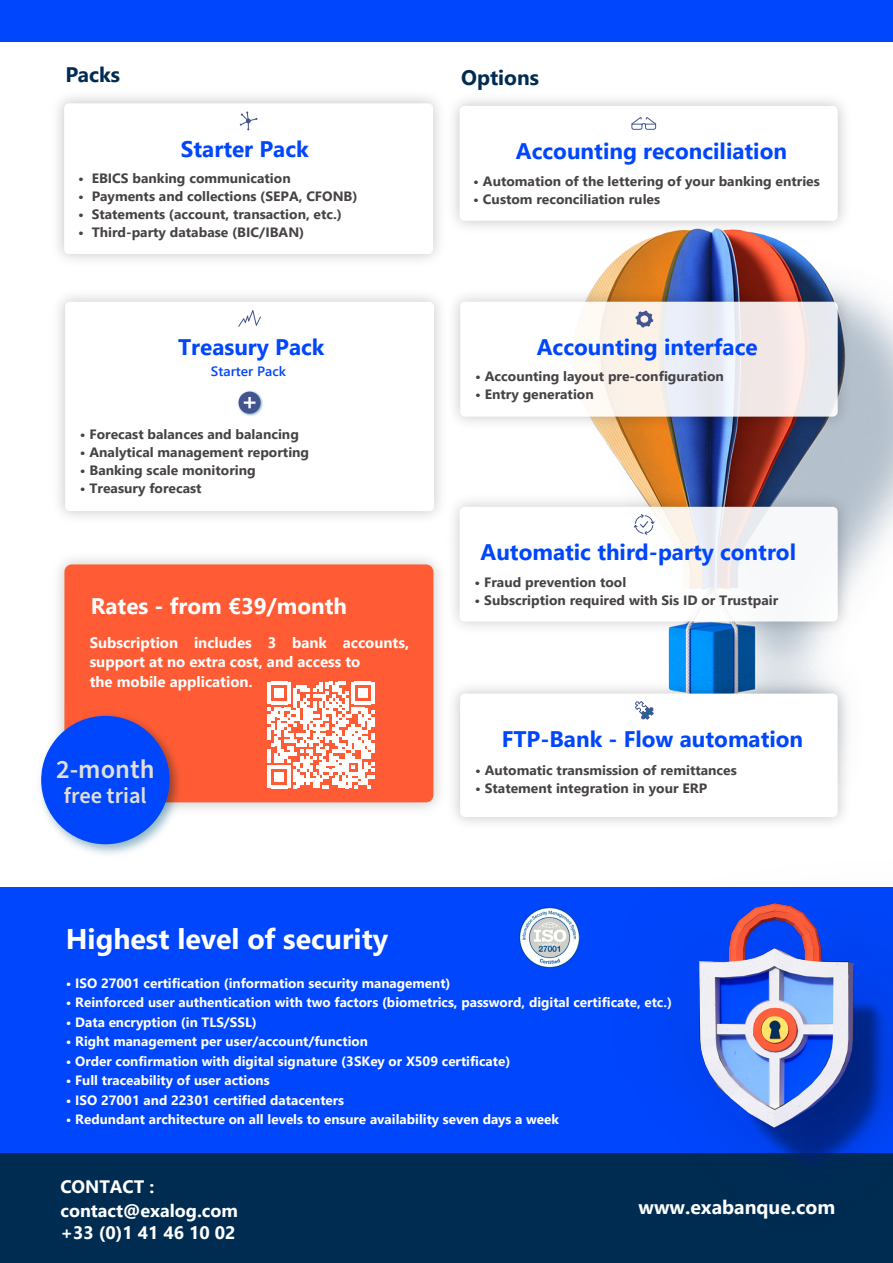
<style>
.page{position:relative;width:893px;height:1263px;background:#fff}
.page>*{position:absolute;margin:0;border:0;box-sizing:border-box;transform-origin:0 0}
.t1{font:700 28.5px "Segoe UI";color:#fff}
.t2{font:600 26.55px "Source Sans Pro";color:#e1dfd8}
.t3{font:700 22.5px "Segoe UI";color:#0046fc}
.t4{font:700 22.5px "Segoe UI";color:#fff}
.t5{font:600 22.35px "Source Sans Pro";color:#e1dfd8}
.t6{font:700 21px "Segoe UI";color:#002c52}
.t7{font:700 19.5px "Segoe UI";color:#fff}
.t8{font:700 18px "Segoe UI";color:#fff}
.t9{font:700 15px/19.5px "Segoe UI";color:#fff}
.t10{font:700 13.5px "Segoe UI";color:#464245}
.t11{font:700 13.5px "Segoe UI";color:#fff}
.t12{font:600 13.5px "Segoe UI";color:#0046fc}
</style>
<div class="page">
<img style="left:596px;top:240px;width:297px;height:434px">
<div style="left:0;top:888px;width:893px;height:375px;background:#0046fc"></div>
<div style="left:0;top:1154px;width:893px;height:109px;background:#002c52"></div>
<img style="left:454px;top:282px;width:403px;height:154px">
<svg style="left:460px;top:302px;width:378px;height:115px"></svg>
<svg style="left:635px;top:311px;width:19px;height:17px"></svg>
<img style="left:453px;top:674px;width:396px;height:149px">
<div style="left:460px;top:694px;width:378px;height:123px;background:#fff;border-radius:5px"></div>
<svg style="left:635px;top:701px;width:19px;height:19px"></svg>
<svg style="left:240px;top:111px;width:17px;height:19px"></svg>
<img style="left:440px;top:99px;width:405px;height:141px">
<div style="left:460px;top:106px;width:378px;height:115px;background:#fff;border-radius:5px"></div>
<svg style="left:631px;top:117px;width:26px;height:13px"></svg>
<img style="left:454px;top:488px;width:403px;height:153px">
<div style="left:460px;top:507px;width:378px;height:114px;background:#fff;border-radius:5px"></div>
<svg style="left:633px;top:513px;width:22px;height:22px"></svg>
<svg style="left:238px;top:310px;width:23px;height:17px"></svg>
<img style="left:238px;top:390px;width:25px;height:26px">
<div style="left:239px;top:392px;width:22px;height:22px;background:#435591;border-radius:50%"></div>
<svg style="left:244px;top:397px;width:11px;height:11px"></svg>
<img style="left:58px;top:558px;width:382px;height:251px">
<div style="left:64px;top:564px;width:369px;height:238px;background:#ff5c35;border-radius:7px"></div>
<svg style="left:268px;top:682px;width:106px;height:106px"></svg>
<img style="left:39px;top:707px;width:148px;height:148px">
<div style="left:41px;top:716px;width:129px;height:128px;background:#0046fc;border-radius:50%"></div>
<div style="left:0;top:0;width:893px;height:42px;background:#0046fc"></div>
<img style="left:513px;top:772px;width:380px;height:392px">
<img style="left:519px;top:908px;width:60px;height:60px">
<h3 class="t6" style="left:65px;top:55px;width:56px">Packs</h3>
<h3 class="t6" style="left:461px;top:58px;width:79px">Options</h3>
<h3 class="t3" style="left:181px;top:127px;width:129px">Starter Pack</h3>
<p class="t10" style="left:78px;top:166px;width:214px">• EBICS banking communication</p>
<p class="t10" style="left:78px;top:184px;width:281px">• Payments and collections (SEPA, CFONB)</p>
<p class="t10" style="left:78px;top:202px;width:265px">• Statements (account, transaction, etc.)</p>
<p class="t10" style="left:78px;top:220px;width:228px">• Third-party database (BIC/IBAN)</p>
<h3 class="t3" style="left:178px;top:326px;width:148px">Treasury Pack</h3>
<p class="t12" style="left:211px;top:358px;width:77px">Starter Pack</p>
<p class="t10" style="left:80px;top:421px;width:221px">• Forecast balances and balancing</p>
<p class="t10" style="left:80px;top:439px;width:231px">• Analytical management reporting</p>
<p class="t10" style="left:80px;top:457px;width:177px">• Banking scale monitoring</p>
<p class="t10" style="left:80px;top:475px;width:123px">• Treasury forecast</p>
<h3 class="t4" style="left:91px;top:584px;width:258px">Rates - from €39/month</h3>
<p class="t9" style="left:90px;top:631px;width:321px">Subscription includes 3 bank accounts, support at no extra cost, and access to<br>the mobile application.</p>
<h2 class="t2" style="left:56px;top:752px;width:100px">2-month</h2>
<h3 class="t5" style="left:64px;top:780px;width:84px">free trial</h3>
<h3 class="t3" style="left:516px;top:130px;width:273px">Accounting reconciliation</h3>
<p class="t10" style="left:473px;top:168px;width:348px">• Automation of the lettering of your banking entries</p>
<p class="t10" style="left:473px;top:186px;width:188px">• Custom reconciliation rules</p>
<h3 class="t3" style="left:537px;top:325px;width:222px">Accounting interface</h3>
<p class="t10" style="left:475px;top:363px;width:250px">• Accounting layout pre-configuration</p>
<p class="t10" style="left:475px;top:381px;width:120px">• Entry generation</p>
<h3 class="t3" style="left:480px;top:531px;width:317px">Automatic third-party control</h3>
<p class="t10" style="left:475px;top:569px;width:153px">• Fraud prevention tool</p>
<p class="t10" style="left:475px;top:587px;width:305px">• Subscription required with Sis ID or Trustpair</p>
<h3 class="t3" style="left:502px;top:717px;width:303px">FTP-Bank - Flow automation</h3>
<p class="t10" style="left:475px;top:758px;width:263px">• Automatic transmission of remittances</p>
<p class="t10" style="left:475px;top:776px;width:234px">• Statement integration in your ERP</p>
<h1 class="t1" style="left:66px;top:911px;width:324px">Highest level of security</h1>
<p class="t11" style="left:66px;top:970px;width:386px">• ISO 27001 certification (information security management)</p>
<p class="t11" style="left:66px;top:989px;width:608px">• Reinforced user authentication with two factors (biometrics, password, digital certificate, etc.)</p>
<p class="t11" style="left:66px;top:1009px;width:193px">• Data encryption (in TLS/SSL)</p>
<p class="t11" style="left:66px;top:1028px;width:304px">• Right management per user/account/function</p>
<p class="t11" style="left:66px;top:1048px;width:446px">• Order confirmation with digital signature (3SKey or X509 certificate)</p>
<p class="t11" style="left:66px;top:1067px;width:205px">• Full traceability of user actions</p>
<p class="t11" style="left:66px;top:1087px;width:280px">• ISO 27001 and 22301 certified datacenters</p>
<p class="t11" style="left:66px;top:1106px;width:495px">• Redundant architecture on all levels to ensure availability seven days a week</p>
<h3 class="t8" style="left:60px;top:1169px;width:95px">CONTACT :</h3>
<h3 class="t8" style="left:60px;top:1194px;width:179px">contact@exalog.com</h3>
<h3 class="t7" style="left:638px;top:1189px;width:198px">www.exabanque.com</h3>
<h3 class="t8" style="left:60px;top:1215px;width:177px">+33 (0)1 41 46 10 02</h3>
</div>
